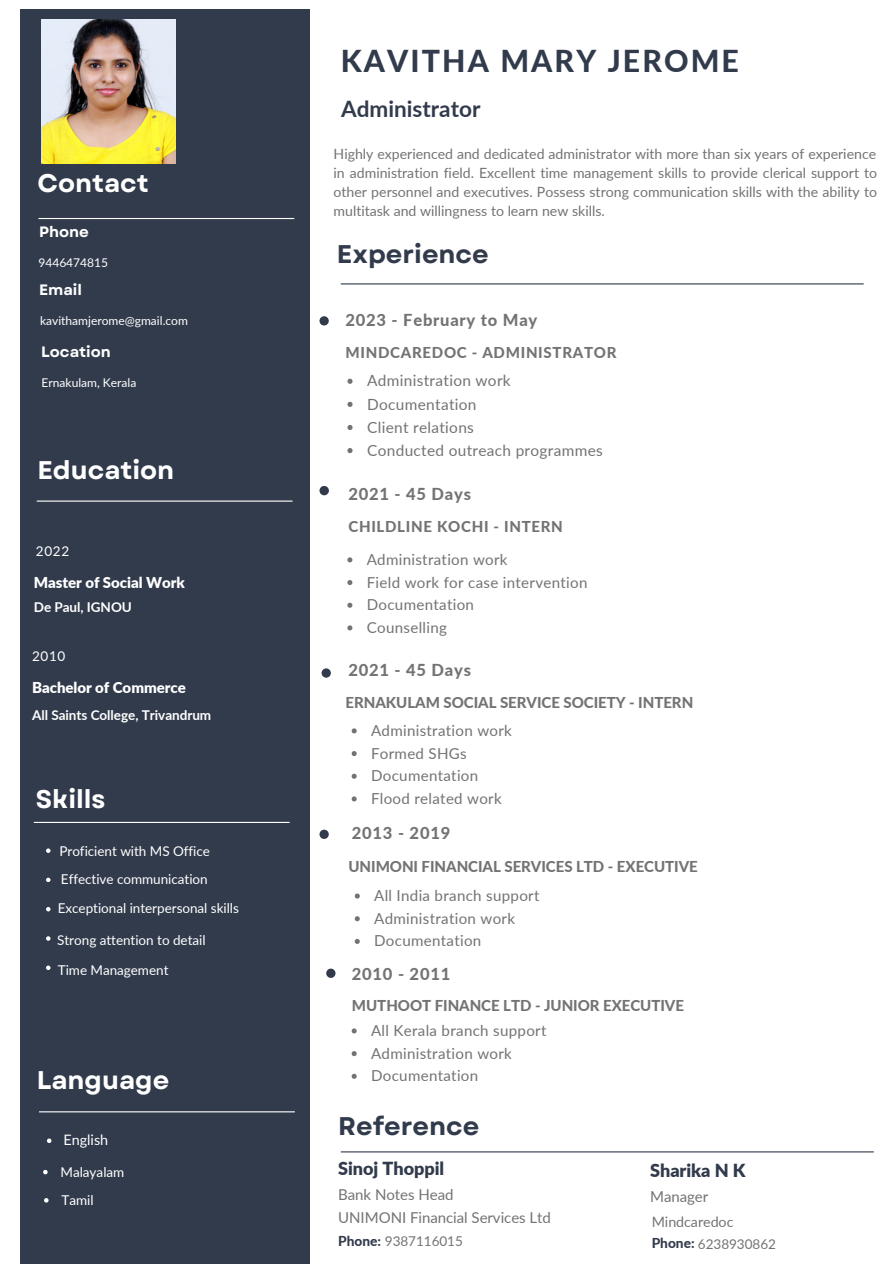
<style>
.page{position:relative;width:894px;height:1264px;background:#fff}
.page>*{position:absolute;margin:0;border:0;box-sizing:border-box;transform-origin:0 0}
.t1{font:800 30.15px "Lato";letter-spacing:.07em;color:#323b4c}
.t2{font:700 25.5px "Garet";color:#fff}
.t3{font:700 25.5px "Garet";color:#323b4c}
.t4{font:700 22.5px "Lato";color:#323b4c}
.t5{font:900 18px "Lato";color:#323b4c}
.t6{font:800 16.5px "Lato";letter-spacing:.045em;color:#737373}
.t7{font:15.45px "Lato";letter-spacing:.02em;color:#737373}
.t8{font:15.15px "Lato";letter-spacing:.02em;color:#737373}
.t9{font:800 15px "Lato";letter-spacing:-.005em;color:#737373}
.t10{font:15px "Lato";letter-spacing:-.005em;color:#737373}
.t11{font:800 15px "Lato";letter-spacing:.045em;color:#737373}
.t12{font:900 15px "Lato";letter-spacing:-.005em;color:#fff}
.t13{font:700 15px "Garet";color:#fff}
.t14{font:14.4px "Lato";color:#fff}
.t15{font:14.25px "Lato";letter-spacing:-.005em;color:#737373}
.t16{font:14.1px/19.2px "Lato";color:#737373;text-align:justify}
.t17{font:800 13.65px "Lato";color:#323b4c}
.t18{font:13.5px "Lato";letter-spacing:-.005em;color:#fff}
.t19{font:700 13.5px "Lato";letter-spacing:-.005em;color:#fff}
.t20{font:13.5px "Lato";letter-spacing:-.005em;color:#737373}
.t21{font:12px "Lato";color:#fff}
.s1{font-weight:800;font-size:13.65px;color:#323b4c}
</style>
<div class="page">
<div style="left:21px;top:10px;width:289px;height:1253px;background:#323b4c"></div>
<hr style="left:38px;top:218px;width:256px;height:1px;background:#fff">
<hr style="left:37px;top:500px;width:255px;height:1px;background:#fff">
<hr style="left:341px;top:283px;width:522px;height:1px;background:#323b4c">
<hr style="left:34px;top:821px;width:255px;height:2px;background:#fff">
<svg style="left:46px;top:848px;width:4px;height:4px"></svg>
<svg style="left:46px;top:877px;width:4px;height:5px"></svg>
<svg style="left:46px;top:907px;width:4px;height:4px"></svg>
<svg style="left:46px;top:936px;width:4px;height:4px"></svg>
<svg style="left:46px;top:965px;width:4px;height:4px"></svg>
<hr style="left:39px;top:1111px;width:256px;height:1px;background:#fff">
<hr style="left:341px;top:1151px;width:532px;height:1px;background:#323b4c">
<div style="left:319px;top:829px;width:10px;height:10px;background:#323b4c;border-radius:50%"></div>
<div style="left:319px;top:316px;width:10px;height:9px;background:#323b4c;border-radius:50%"></div>
<div style="left:321px;top:668px;width:10px;height:9px;background:#323b4c;border-radius:50%"></div>
<div style="left:319px;top:486px;width:10px;height:9px;background:#323b4c;border-radius:50%"></div>
<div style="left:326px;top:968px;width:9px;height:9px;background:#323b4c;border-radius:50%"></div>
<img style="left:42px;top:19px;width:134px;height:144px">
<svg style="left:347px;top:557px;width:5px;height:5px"></svg>
<svg style="left:347px;top:580px;width:5px;height:5px"></svg>
<svg style="left:347px;top:602px;width:5px;height:5px"></svg>
<svg style="left:347px;top:625px;width:5px;height:5px"></svg>
<svg style="left:347px;top:379px;width:5px;height:5px"></svg>
<svg style="left:347px;top:402px;width:5px;height:5px"></svg>
<svg style="left:347px;top:425px;width:5px;height:5px"></svg>
<svg style="left:347px;top:448px;width:5px;height:5px"></svg>
<svg style="left:47px;top:1138px;width:4px;height:4px"></svg>
<svg style="left:43px;top:1169px;width:5px;height:5px"></svg>
<svg style="left:44px;top:1198px;width:5px;height:4px"></svg>
<svg style="left:351px;top:728px;width:5px;height:5px"></svg>
<svg style="left:351px;top:751px;width:5px;height:5px"></svg>
<svg style="left:351px;top:773px;width:5px;height:5px"></svg>
<svg style="left:351px;top:796px;width:5px;height:5px"></svg>
<svg style="left:354px;top:893px;width:6px;height:5px"></svg>
<svg style="left:354px;top:916px;width:6px;height:5px"></svg>
<svg style="left:354px;top:938px;width:6px;height:5px"></svg>
<svg style="left:351px;top:1028px;width:5px;height:5px"></svg>
<svg style="left:351px;top:1051px;width:5px;height:5px"></svg>
<svg style="left:351px;top:1073px;width:5px;height:5px"></svg>
<p class="t2" style="left:37px;top:165px;width:113px">Contact</p>
<p class="t13" style="left:39px;top:221px;width:51px">Phone</p>
<p class="t21" style="left:38px;top:255px;width:71px">9446474815</p>
<p class="t13" style="left:39px;top:279px;width:44px">Email</p>
<p class="t21" style="left:40px;top:313px;width:149px">kavithamjerome@gmail.com</p>
<p class="t13" style="left:41px;top:341px;width:71px">Location</p>
<p class="t21" style="left:42px;top:375px;width:96px">Ernakulam, Kerala</p>
<p class="t2" style="left:37px;top:452px;width:138px">Education</p>
<p class="t18" style="left:36px;top:542px;width:35px">2022</p>
<p class="t12" style="left:34px;top:573px;width:152px">Master of Social Work</p>
<p class="t19" style="left:34px;top:598px;width:100px">De Paul, IGNOU</p>
<p class="t18" style="left:32px;top:647px;width:35px">2010</p>
<p class="t12" style="left:32px;top:678px;width:155px">Bachelor of Commerce</p>
<p class="t19" style="left:32px;top:707px;width:181px">All Saints College, Trivandrum</p>
<p class="t2" style="left:36px;top:780px;width:71px">Skills</p>
<p class="t18" style="left:59px;top:842px;width:152px">Proficient with MS Office</p>
<p class="t18" style="left:61px;top:871px;width:148px">Effective communication</p>
<p class="t18" style="left:58px;top:899px;width:182px">Exceptional interpersonal skills</p>
<p class="t18" style="left:57px;top:931px;width:150px">Strong attention to detail</p>
<p class="t18" style="left:58px;top:961px;width:112px">Time Management</p>
<p class="t2" style="left:37px;top:1061px;width:134px">Language</p>
<p class="t14" style="left:63px;top:1131px;width:46px">English</p>
<p class="t18" style="left:60px;top:1163px;width:65px">Malayalam</p>
<p class="t18" style="left:61px;top:1191px;width:34px">Tamil</p>
<p class="t1" style="left:341px;top:42px;width:399px">KAVITHA MARY JEROME</p>
<p class="t4" style="left:341px;top:94px;width:141px">Administrator</p>
<p class="t16" style="left:333px;top:143px;width:545px">Highly experienced and dedicated administrator with more than six years of experience in administration field. Excellent time management skills to provide clerical support to other personnel and executives. Possess strong communication skills with the ability to multitask and willingness to learn new skills.</p>
<p class="t3" style="left:337px;top:236px;width:153px">Experience</p>
<p class="t6" style="left:345px;top:309px;width:193px">2023 - February to May</p>
<p class="t11" style="left:345px;top:343px;width:272px">MINDCAREDOC - ADMINISTRATOR</p>
<p class="t7" style="left:367px;top:371px;width:145px">Administration work</p>
<p class="t7" style="left:367px;top:394px;width:111px">Documentation</p>
<p class="t7" style="left:367px;top:417px;width:108px">Client relations</p>
<p class="t7" style="left:367px;top:440px;width:237px">Conducted outreach programmes</p>
<p class="t6" style="left:348px;top:484px;width:124px">2021 - 45 Days</p>
<p class="t11" style="left:348px;top:517px;width:216px">CHILDLINE KOCHI - INTERN</p>
<p class="t8" style="left:366px;top:550px;width:142px">Administration work</p>
<p class="t8" style="left:366px;top:572px;width:222px">Field work for case intervention</p>
<p class="t8" style="left:366px;top:595px;width:109px">Documentation</p>
<p class="t8" style="left:366px;top:618px;width:82px">Counselling</p>
<p class="t6" style="left:348px;top:660px;width:124px">2021 - 45 Days</p>
<p class="t9" style="left:345px;top:692px;width:349px">ERNAKULAM SOCIAL SERVICE SOCIETY - INTERN</p>
<p class="t8" style="left:371px;top:721px;width:142px">Administration work</p>
<p class="t8" style="left:371px;top:743px;width:97px">Formed SHGs</p>
<p class="t8" style="left:371px;top:766px;width:109px">Documentation</p>
<p class="t8" style="left:371px;top:789px;width:132px">Flood related work</p>
<p class="t6" style="left:352px;top:823px;width:100px">2013 - 2019</p>
<p class="t9" style="left:348px;top:856px;width:351px">UNIMONI FINANCIAL SERVICES LTD - EXECUTIVE</p>
<p class="t8" style="left:374px;top:886px;width:167px">All India branch support</p>
<p class="t8" style="left:374px;top:908px;width:142px">Administration work</p>
<p class="t8" style="left:374px;top:931px;width:109px">Documentation</p>
<p class="t6" style="left:352px;top:963px;width:100px">2010 - 2011</p>
<p class="t9" style="left:352px;top:995px;width:333px">MUTHOOT FINANCE LTD - JUNIOR EXECUTIVE</p>
<p class="t8" style="left:371px;top:1021px;width:177px">All Kerala branch support</p>
<p class="t8" style="left:371px;top:1043px;width:142px">Administration work</p>
<p class="t8" style="left:371px;top:1066px;width:109px">Documentation</p>
<p class="t3" style="left:338px;top:1107px;width:142px">Reference</p>
<p class="t5" style="left:338px;top:1157px;width:107px">Sinoj Thoppil</p>
<p class="t10" style="left:338px;top:1184px;width:117px">Bank Notes Head</p>
<p class="t20" style="left:338px;top:1232px;width:126px"><span class="s1">Phone:</span> 9387116015</p>
<p class="t5" style="left:650px;top:1159px;width:97px">Sharika N K</p>
<p class="t10" style="left:650px;top:1187px;width:60px">Manager</p>
<p class="t20" style="left:697px;top:1235px;width:80px">6238930862</p>
<p class="t10" style="left:338px;top:1208px;width:214px">UNIMONI Financial Services Ltd</p>
<p class="t15" style="left:651px;top:1212px;width:83px">Mindcaredoc</p>
<p class="t17" style="left:651px;top:1234px;width:44px">Phone:</p>
</div>
